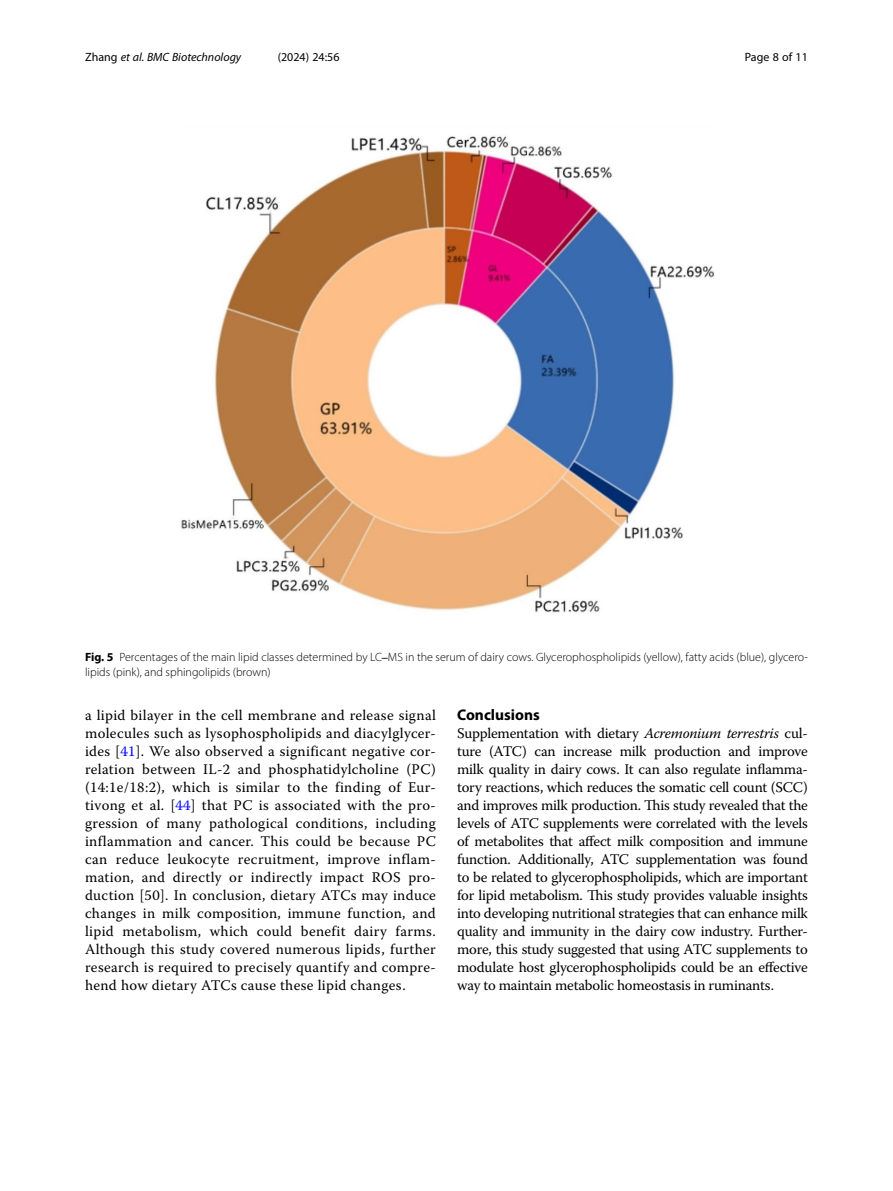
<style>
.page{position:relative;width:893px;height:1191px;background:#fff}
.page>*{position:absolute;margin:0;border:0;box-sizing:border-box;transform-origin:0 0}
.Head_1{font:700 15.45px "Myriad Pro";color:#000}
.Body_Text{font:14.7px/18px "Warnock Pro";letter-spacing:-.015em;color:#000;text-align:justify}
.Body_Text_Indent{font:14.7px/18px "Warnock Pro";letter-spacing:.02em;color:#000;text-align:justify}
.Figure_Caption{font:300 12px/15px "Myriad Pro";color:#000}
.t1{font:italic 12px "Myriad Pro";color:#000}
.t2{font:12px "Myriad Pro";color:#000}
.s1{font-style:normal}
.s2{font-weight:700}
.s3{font-family:"STIX";font-weight:400}
.s4{color:#00f}
.s5{font-style:italic}
</style>
<div class="page">
<img style="left:181px;top:136px;width:533px;height:477px">
<p class="t1" style="left:85px;top:50px;width:158px"><span class="s1">Zhang</span> et al. BMC Biotechnology</p>
<p class="t2" style="left:278px;top:50px;width:63px">(2024) 24:56</p>
<p class="t2" style="left:745px;top:50px;width:65px">Page 8 of 11</p>
<p class="Figure_Caption" style="left:85px;top:649px;width:724px"><span class="s2">Fig. 5</span> Percentages of the main lipid classes determined by LC<span class="s3">‒</span>MS in the serum of dairy cows. Glycerophospholipids (yellow), fatty acids (blue), glycero&shy;lipids (pink), and sphingolipids (brown)</p>
<p class="Body_Text_Indent" style="left:85px;top:706px;width:352px">a lipid bilayer in the cell membrane and release signal molecules such as lysophospholipids and diacylglycer&shy;ides [<span class="s4">41</span>]. We also observed a significant negative cor&shy;relation between IL-2 and phosphatidylcholine (PC) (14:1e/18:2), which is similar to the finding of Eur&shy;tivong et al. [<span class="s4">44</span>] that PC is associated with the pro&shy;gression of many pathological conditions, including inflammation and cancer. This could be because PC can reduce leukocyte recruitment, improve inflam&shy;mation, and directly or indirectly impact ROS pro&shy;duction [50]. In conclusion, dietary ATCs may induce changes in milk composition, immune function, and lipid metabolism, which could benefit dairy farms.<br>Although this study covered numerous lipids, further research is required to precisely quantify and compre&shy;hend how dietary ATCs cause these lipid changes.</p>
<p class="Head_1" style="left:457px;top:705px;width:84px">Conclusions</p>
<p class="Body_Text" style="left:457px;top:724px;width:352px">Supplementation with dietary <span class="s5">Acremonium terrestris</span> cul&shy;ture (ATC) can increase milk production and improve milk quality in dairy cows. It can also regulate inflamma&shy;tory reactions, which reduces the somatic cell count (SCC) and improves milk production. This study revealed that the levels of ATC supplements were correlated with the levels of metabolites that affect milk composition and immune function. Additionally, ATC supplementation was found to be related to glycerophospholipids, which are important for lipid metabolism. This study provides valuable insights into developing nutritional strategies that can enhance milk quality and immunity in the dairy cow industry. Further&shy;more, this study suggested that using ATC supplements to modulate host glycerophospholipids could be an effective way to maintain metabolic homeostasis in ruminants.</p>
</div>
